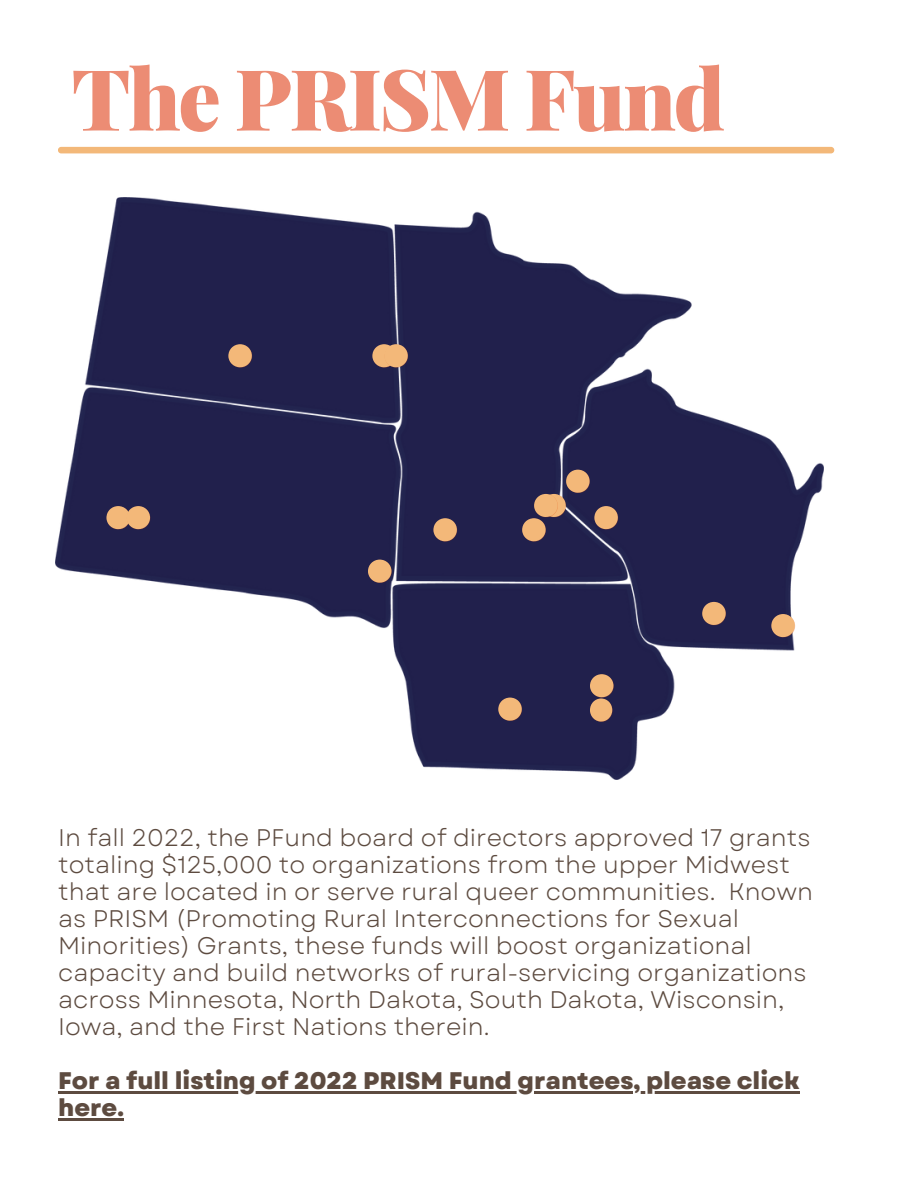
<style>
.page{position:relative;width:918px;height:1188px;background:#fff}
.page>*{position:absolute;margin:0;border:0;box-sizing:border-box;transform-origin:0 0}
.t1{font:900 84.6px "Playfair Display";letter-spacing:-.03em;color:#ec8c74}
.t2{font:24px/27px "Garet";color:#5d4b40}
.t3{font:800 24px/27px "Garet";color:#5d4b40}
</style>
<div class="page">
<div style="left:58px;top:147px;width:776px;height:6px;background:#f3b879;border-radius:3px"></div>
<img style="left:55px;top:197px;width:768px;height:582px">
<svg style="left:433px;top:518px;width:24px;height:24px"></svg>
<svg style="left:590px;top:674px;width:24px;height:48px"></svg>
<svg style="left:498px;top:698px;width:24px;height:23px"></svg>
<svg style="left:228px;top:344px;width:24px;height:24px"></svg>
<svg style="left:372px;top:344px;width:36px;height:24px"></svg>
<svg style="left:368px;top:560px;width:24px;height:23px"></svg>
<svg style="left:106px;top:506px;width:44px;height:24px"></svg>
<svg style="left:771px;top:614px;width:24px;height:24px"></svg>
<svg style="left:702px;top:602px;width:24px;height:24px"></svg>
<svg style="left:522px;top:470px;width:96px;height:72px;background:#5f4e5c"></svg>
<hr style="left:58px;top:1091px;width:742px;height:2px;background:#5d4b40">
<hr style="left:58px;top:1118px;width:66px;height:2px;background:#5d4b40">
<h1 class="t1" style="left:71px;top:39px;width:655px">The PRISM Fund</h1>
<p class="t2" style="left:58px;top:824px;width:756px">In fall 2022, the PFund board of directors approved 17 grants totaling $125,000 to organizations from the upper Midwest that are located in or serve rural queer communities. Known as PRISM (Promoting Rural Interconnections for Sexual Minorities) Grants, these funds will boost organizational capacity and build networks of rural-servicing organizations across Minnesota, North Dakota, South Dakota, Wisconsin, Iowa, and the First Nations therein.</p>
<p class="t3" style="left:58px;top:1067px;width:743px">For a full listing of 2022 PRISM Fund grantees, please click here.</p>
</div>
